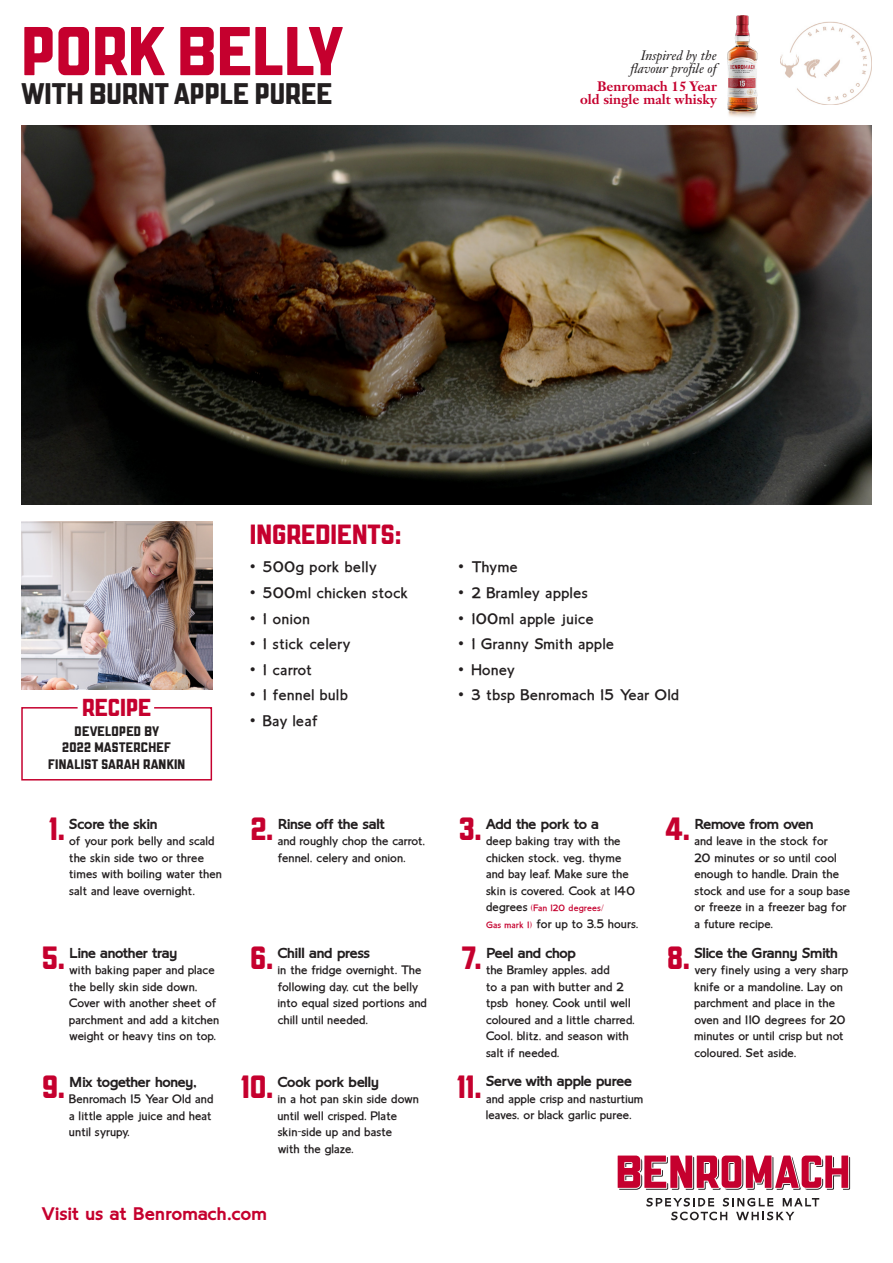
<style>
.page{position:relative;width:893px;height:1263px;background:#fff}
.page>*{position:absolute;margin:0;border:0;box-sizing:border-box;transform-origin:0 0}
.t1{font:67.35px "Benromach";color:#c5002e}
.t2{font:31.5px "Benromach";color:#c5002e}
.t3{font:29.1px "Benromach";color:#231f20}
.t4{font:27.15px "Benromach";color:#c5002e}
.t5{font:24px "Benromach";color:#c5002e}
.t6{font:700 18px "LHF Chesham Sans";letter-spacing:.04em;color:#c5002e}
.t7{font:15px "LHF Chesham Sans REG";letter-spacing:.03em;color:#231f20}
.t8{font:15px "LHF Chesham Sans REG";letter-spacing:.05em;color:#231f20}
.t9{font:15px "LHF Chesham Sans REG";letter-spacing:.055em;color:#231f20}
.t10{font:700 14.25px "LHF Chesham Sans";letter-spacing:.01em;color:#231f20}
.t11{font:13.5px/16.2px "Benromach";letter-spacing:.02em;color:#231f20;text-align:center}
.t12{font:700 13.5px/13.5px "Janson Text LT Std";color:#c5002e;text-align:right}
.t13{font:italic 13.5px/13px "Janson Text LT Std";color:#231f20;text-align:right}
.t14{font:12px/16.5px "LHF Chesham Sans REG";letter-spacing:.01em;color:#231f20}
.t15{font:12px "LHF Chesham Sans REG";letter-spacing:.035em;color:#231f20}
.t16{font:9px "LHF Chesham Sans REG";letter-spacing:.03em;color:#c5002e}
.s1{font-size:12px;color:#231f20}
.s2{font-size:9px;color:#c5002e}
</style>
<div class="page">
<svg style="left:646px;top:1197px;width:173px;height:23px"></svg>
<svg style="left:618px;top:1155px;width:232px;height:35px"></svg>
<img style="left:21px;top:126px;width:851px;height:379px">
<img style="left:21px;top:522px;width:191px;height:167px">
<svg style="left:21px;top:707px;width:192px;height:74px"></svg>
<img style="left:727px;top:15px;width:30px;height:103px">
<img style="left:781px;top:22px;width:91px;height:82px">
<p class="t1" style="left:21px;top:12px;width:324px">PORK BELLY</p>
<p class="t3" style="left:21px;top:77px;width:313px">WITH BURNT APPLE PUREE</p>
<p class="t13" style="left:631px;top:49px;width:88px">Inspired by the flavour profile of</p>
<p class="t12" style="left:580px;top:79px;width:138px">Benromach 15 Year old single malt whisky</p>
<p class="t5" style="left:82px;top:693px;width:71px">RECIPE</p>
<p class="t11" style="left:48px;top:723px;width:139px">DEVELOPED BY<br>2022 MASTERCHEF<br>FINALIST SARAH RANKIN</p>
<p class="t2" style="left:49px;top:810px;width:17px">1.</p>
<p class="t10" style="left:70px;top:815px;width:89px">Score the skin</p>
<p class="t14" style="left:70px;top:832px;width:154px">of your pork belly and scald the skin side two or three times with boiling water then salt and leave overnight.</p>
<p class="t2" style="left:42px;top:939px;width:25px">5.</p>
<p class="t10" style="left:70px;top:944px;width:109px">Line another tray</p>
<p class="t14" style="left:70px;top:961px;width:151px">with baking paper and place the belly skin side down,<br>Cover with another sheet of parchment and add a kitchen weight or heavy tins on top.</p>
<p class="t2" style="left:42px;top:1068px;width:24px">9.</p>
<p class="t10" style="left:70px;top:1073px;width:129px">Mix together honey,</p>
<p class="t14" style="left:70px;top:1090px;width:146px">Benromach 15 Year Old and a little apple juice and heat</p>
<p class="t15" style="left:70px;top:1124px;width:62px">until syrupy.</p>
<p class="t4" style="left:250px;top:518px;width:153px">INGREDIENTS:</p>
<p class="t7" style="left:251px;top:558px;width:128px">• 500g pork belly</p>
<p class="t7" style="left:251px;top:583px;width:159px">• 500ml chicken stock</p>
<p class="t7" style="left:251px;top:609px;width:61px">• 1 onion</p>
<p class="t7" style="left:251px;top:634px;width:102px">• 1 stick celery</p>
<p class="t7" style="left:251px;top:660px;width:63px">• 1 carrot</p>
<p class="t9" style="left:251px;top:685px;width:99px">• 1 fennel bulb</p>
<p class="t7" style="left:251px;top:711px;width:69px">• Bay leaf</p>
<p class="t2" style="left:250px;top:810px;width:24px">2.</p>
<p class="t10" style="left:278px;top:815px;width:108px">Rinse off the salt</p>
<p class="t14" style="left:278px;top:832px;width:149px">and roughly chop the carrot, fennel, celery and onion.</p>
<p class="t2" style="left:250px;top:939px;width:25px">6.</p>
<p class="t10" style="left:278px;top:944px;width:93px">Chill and press</p>
<p class="t14" style="left:278px;top:961px;width:151px">in the fridge overnight. The following day, cut the belly into equal sized portions and chill until needed.</p>
<p class="t2" style="left:241px;top:1068px;width:34px">10.</p>
<p class="t10" style="left:278px;top:1073px;width:102px">Cook pork belly</p>
<p class="t14" style="left:278px;top:1090px;width:143px">in a hot pan skin side down until well crisped. Plate skin-side up and baste<br>with the glaze.</p>
<p class="t6" style="left:43px;top:1203px;width:226px">Visit us at Benromach.com</p>
<p class="t7" style="left:459px;top:558px;width:60px">• Thyme</p>
<p class="t7" style="left:459px;top:583px;width:130px">• 2 Bramley apples</p>
<p class="t8" style="left:459px;top:609px;width:136px">• 100ml apple juice</p>
<p class="t7" style="left:459px;top:634px;width:157px">• 1 Granny Smith apple</p>
<p class="t7" style="left:459px;top:660px;width:58px">• Honey</p>
<p class="t7" style="left:459px;top:685px;width:222px">• 3 tbsp Benromach 15 Year Old</p>
<p class="t2" style="left:459px;top:810px;width:24px">3.</p>
<p class="t10" style="left:486px;top:815px;width:114px">Add the pork to a</p>
<p class="t14" style="left:486px;top:832px;width:151px">deep baking tray with the chicken stock, veg, thyme and bay leaf. Make sure the skin is covered. Cook at 140</p>
<p class="t16" style="left:486px;top:902px;width:120px"><span class="s1">degrees</span> (Fan 120 degrees/</p>
<p class="t14" style="left:486px;top:915px;width:154px"><span class="s2">Gas mark 1)</span> for up to 3.5 hours.</p>
<p class="t2" style="left:461px;top:939px;width:22px">7.</p>
<p class="t10" style="left:486px;top:944px;width:91px">Peel and chop</p>
<p class="t14" style="left:486px;top:961px;width:151px">the Bramley apples, add<br>to a pan with butter and 2 tpsb honey. Cook until well coloured and a little charred.<br>Cool, blitz, and season with salt if needed.</p>
<p class="t2" style="left:457px;top:1068px;width:26px">11.</p>
<p class="t10" style="left:486px;top:1073px;width:147px">Serve with apple puree</p>
<p class="t14" style="left:486px;top:1090px;width:159px">and apple crisp and nasturtium leaves, or black garlic puree.</p>
<p class="t2" style="left:665px;top:810px;width:26px">4.</p>
<p class="t10" style="left:695px;top:815px;width:120px">Remove from oven</p>
<p class="t14" style="left:695px;top:832px;width:157px">and leave in the stock for<br>20 minutes or so until cool enough to handle. Drain the stock and use for a soup base or freeze in a freezer bag for a future recipe.</p>
<p class="t2" style="left:667px;top:939px;width:24px">8.</p>
<p class="t10" style="left:695px;top:944px;width:145px">Slice the Granny Smith</p>
<p class="t14" style="left:695px;top:961px;width:155px">very finely using a very sharp knife or a mandoline. Lay on parchment and place in the oven and 110 degrees for 20 minutes or until crisp but not coloured. Set aside.</p>
</div>
